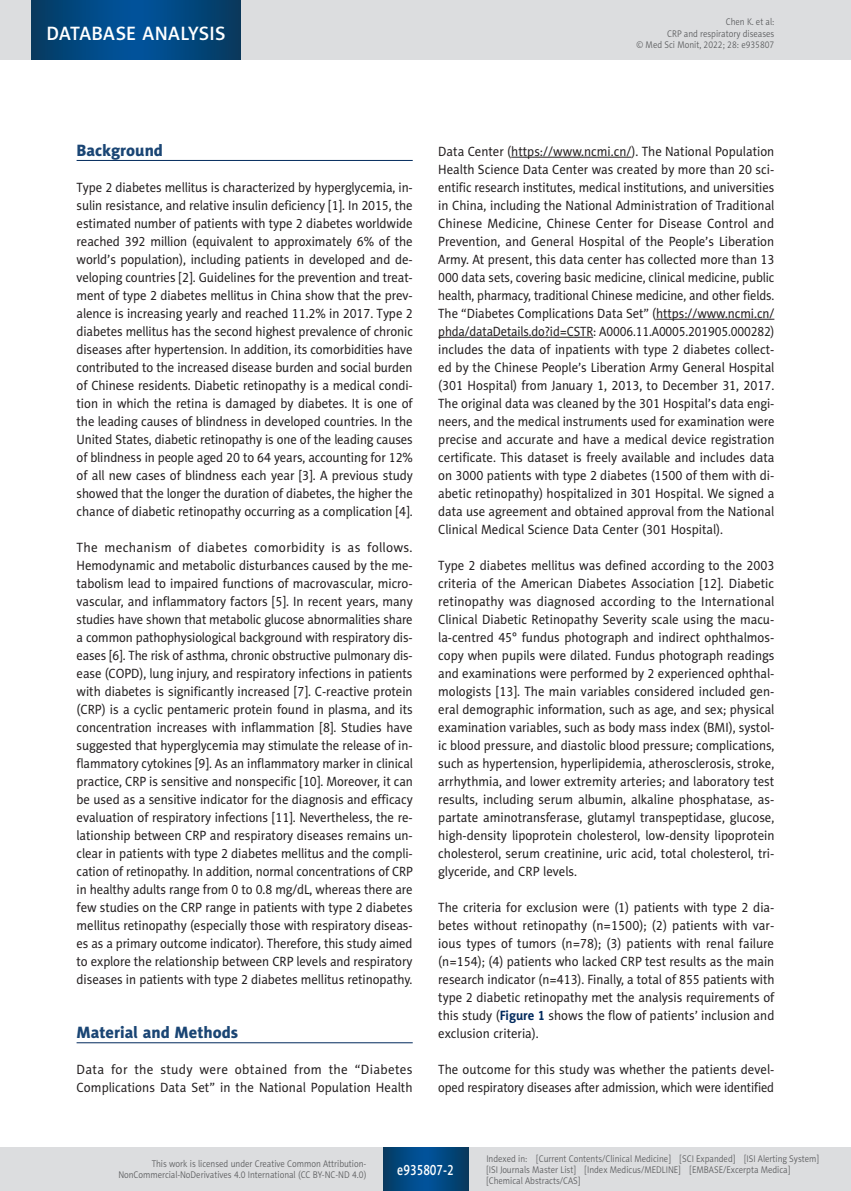
<style>
.page{position:relative;width:851px;height:1191px;background:#fff}
.page>*{position:absolute;margin:0;border:0;box-sizing:border-box;transform-origin:0 0}
.t1{font:19.5px "Naomi Sans EFN Medium";letter-spacing:.01em;color:#fff}
.MSM_Headline_1{font:16.5px "Naomi Sans EFN Heavy";color:#1a4574}
.MSM_e-PAGINA{font:15px "Naomi Sans EFN Medium";color:#fff;scale:.8 1}
.MSM_Body{font:13.5px/18px "Naomi Sans EFN";color:#231f20;text-align:justify;scale:.95 1}
.MSM_Body-2{font:13.5px/18px "Naomi Sans EFN";color:#231f20;text-align:justify}
.MSM_pagina_sygnatura{font:9.75px/11.2px "Naomi Sans EFN Light";color:#57585a;scale:.9 1}
.MSM_pagina_zywa{font:9.75px/11.2px "Naomi Sans EFN Light";color:#57585a;text-align:right;scale:.9 1}
.s1{font-weight:700;color:#00295c}
</style>
<div class="page">
<hr style="left:77px;top:160px;width:335px;height:1px;background:#00295c">
<hr style="left:77px;top:1042px;width:335px;height:1px;background:#00295c">
<hr style="left:511px;top:157px;width:120px;height:1px;background:#231f20">
<hr style="left:656px;top:319px;width:118px;height:1px;background:#231f20">
<hr style="left:438px;top:337px;width:155px;height:1px;background:#231f20">
<div style="left:0;top:1148px;width:850px;height:43px;background:#dcdddf"></div>
<svg style="left:383px;top:1147px;width:85px;height:43px;background:#02477e"></svg>
<div style="left:0;top:0;width:850px;height:60px;background:#dcdddf"></div>
<hr style="left:850px;top:0;width:1px;height:60px;background:#dcdddf">
<svg style="left:32px;top:0;width:208px;height:60px;background:#02477f"></svg>
<h1 class="t1" style="left:47px;top:22px;width:180px">DATABASE ANALYSIS</h1>
<p class="MSM_pagina_zywa" style="left:667px;top:16px;width:120px">Chen K. et al:<br>CRP and respiratory diseases</p>
<p class="MSM_pagina_sygnatura" style="left:636px;top:39px;width:154px">© Med Sci Monit, 2022; 28: e935807</p>
<p class="MSM_Headline_1" style="left:77px;top:140px;width:88px">Background</p>
<p class="MSM_Body" style="left:77px;top:178px;width:355px">Type 2 diabetes mellitus is characterized by hyperglycemia, in&shy;sulin resistance, and relative insulin deficiency [1]. In 2015, the estimated number of patients with type 2 diabetes worldwide reached 392 million (equivalent to approximately 6% of the world’s population), including patients in developed and de&shy;veloping countries [2]. Guidelines for the prevention and treat&shy;ment of type 2 diabetes mellitus in China show that the prev&shy;alence is increasing yearly and reached 11.2% in 2017. Type 2 diabetes mellitus has the second highest prevalence of chronic diseases after hypertension. In addition, its comorbidities have contributed to the increased disease burden and social burden of Chinese residents. Diabetic retinopathy is a medical condi&shy;tion in which the retina is damaged by diabetes. It is one of the leading causes of blindness in developed countries. In the United States, diabetic retinopathy is one of the leading causes of blindness in people aged 20 to 64 years, accounting for 12% of all new cases of blindness each year [3]. A previous study showed that the longer the duration of diabetes, the higher the chance of diabetic retinopathy occurring as a complication [4].</p>
<p class="MSM_Body-2" style="left:77px;top:538px;width:338px">The mechanism of diabetes comorbidity is as follows.<br>Hemodynamic and metabolic disturbances caused by the me&shy;tabolism lead to impaired functions of macrovascular, micro&shy;vascular, and inflammatory factors [5]. In recent years, many studies have shown that metabolic glucose abnormalities share a common pathophysiological background with respiratory dis&shy;eases [6]. The risk of asthma, chronic obstructive pulmonary dis&shy;ease (COPD), lung injury, and respiratory infections in patients with diabetes is significantly increased [7]. C-reactive protein (CRP) is a cyclic pentameric protein found in plasma, and its concentration increases with inflammation [8]. Studies have suggested that hyperglycemia may stimulate the release of in&shy;flammatory cytokines [9]. As an inflammatory marker in clinical practice, CRP is sensitive and nonspecific [10]. Moreover, it can be used as a sensitive indicator for the diagnosis and efficacy evaluation of respiratory infections [11]. Nevertheless, the re&shy;lationship between CRP and respiratory diseases remains un&shy;clear in patients with type 2 diabetes mellitus and the compli&shy;cation of retinopathy. In addition, normal concentrations of CRP in healthy adults range from 0 to 0.8 mg/dL, whereas there are few studies on the CRP range in patients with type 2 diabetes mellitus retinopathy (especially those with respiratory diseas&shy;es as a primary outcome indicator). Therefore, this study aimed to explore the relationship between CRP levels and respiratory diseases in patients with type 2 diabetes mellitus retinopathy.</p>
<p class="MSM_Headline_1" style="left:77px;top:1022px;width:163px">Material and Methods</p>
<p class="MSM_Body-2" style="left:77px;top:1060px;width:337px">Data for the study were obtained from the “Diabetes<br>Complications Data Set” in the National Population Health</p>
<p class="MSM_Body" style="left:438px;top:142px;width:355px">Data Center (https://www.ncmi.cn/). The National Population Health Science Data Center was created by more than 20 sci&shy;entific research institutes, medical institutions, and universities in China, including the National Administration of Traditional Chinese Medicine, Chinese Center for Disease Control and Prevention, and General Hospital of the People’s Liberation Army. At present, this data center has collected more than 13<br>000 data sets, covering basic medicine, clinical medicine, public health, pharmacy, traditional Chinese medicine, and other fields.<br>The “Diabetes Complications Data Set” (https://www.ncmi.cn/ phda/dataDetails.do?id=CSTR: A0006.11.A0005.201905.000282) includes the data of inpatients with type 2 diabetes collect&shy;ed by the Chinese People’s Liberation Army General Hospital (301 Hospital) from January 1, 2013, to December 31, 2017.<br>The original data was cleaned by the 301 Hospital’s data engi&shy;neers, and the medical instruments used for examination were precise and accurate and have a medical device registration certificate. This dataset is freely available and includes data on 3000 patients with type 2 diabetes (1500 of them with di&shy;abetic retinopathy) hospitalized in 301 Hospital. We signed a data use agreement and obtained approval from the National Clinical Medical Science Data Center (301 Hospital).</p>
<p class="MSM_Body" style="left:438px;top:556px;width:355px">Type 2 diabetes mellitus was defined according to the 2003 criteria of the American Diabetes Association [12]. Diabetic retinopathy was diagnosed according to the International Clinical Diabetic Retinopathy Severity scale using the macu&shy;la-centred 45° fundus photograph and indirect ophthalmos&shy;copy when pupils were dilated. Fundus photograph readings and examinations were performed by 2 experienced ophthal&shy;mologists [13]. The main variables considered included gen&shy;eral demographic information, such as age, and sex; physical examination variables, such as body mass index (BMI), systol&shy;ic blood pressure, and diastolic blood pressure; complications, such as hypertension, hyperlipidemia, atherosclerosis, stroke, arrhythmia, and lower extremity arteries; and laboratory test results, including serum albumin, alkaline phosphatase, as&shy;partate aminotransferase, glutamyl transpeptidase, glucose, high-density lipoprotein cholesterol, low-density lipoprotein cholesterol, serum creatinine, uric acid, total cholesterol, tri&shy;glyceride, and CRP levels.</p>
<p class="MSM_Body" style="left:438px;top:898px;width:355px">The criteria for exclusion were (1) patients with type 2 dia&shy;betes without retinopathy (n=1500); (2) patients with var&shy;ious types of tumors (n=78); (3) patients with renal failure (n=154); (4) patients who lacked CRP test results as the main research indicator (n=413). Finally, a total of 855 patients with type 2 diabetic retinopathy met the analysis requirements of this study (<span class="s1">Figure 1</span> shows the flow of patients’ inclusion and exclusion criteria).</p>
<p class="MSM_Body" style="left:438px;top:1060px;width:355px">The outcome for this study was whether the patients devel&shy;oped respiratory diseases after admission, which were identified</p>
<p class="MSM_pagina_sygnatura" style="left:118px;top:1158px;width:277px;text-align:right">This work is licensed under Creative Common Attribution-<br>NonCommercial-NoDerivatives 4.0 International (CC BY-NC-ND 4.0)</p>
<p class="MSM_e-PAGINA" style="left:397px;top:1160px;width:72px">e935807-2</p>
<p class="MSM_pagina_sygnatura" style="left:486px;top:1152px;width:371px">Indexed in: [Current Contents/Clinical Medicine] [SCI Expanded] [ISI Alerting System] [ISI Journals Master List] [Index Medicus/MEDLINE] [EMBASE/Excerpta Medica] [Chemical Abstracts/CAS]</p>
</div>
